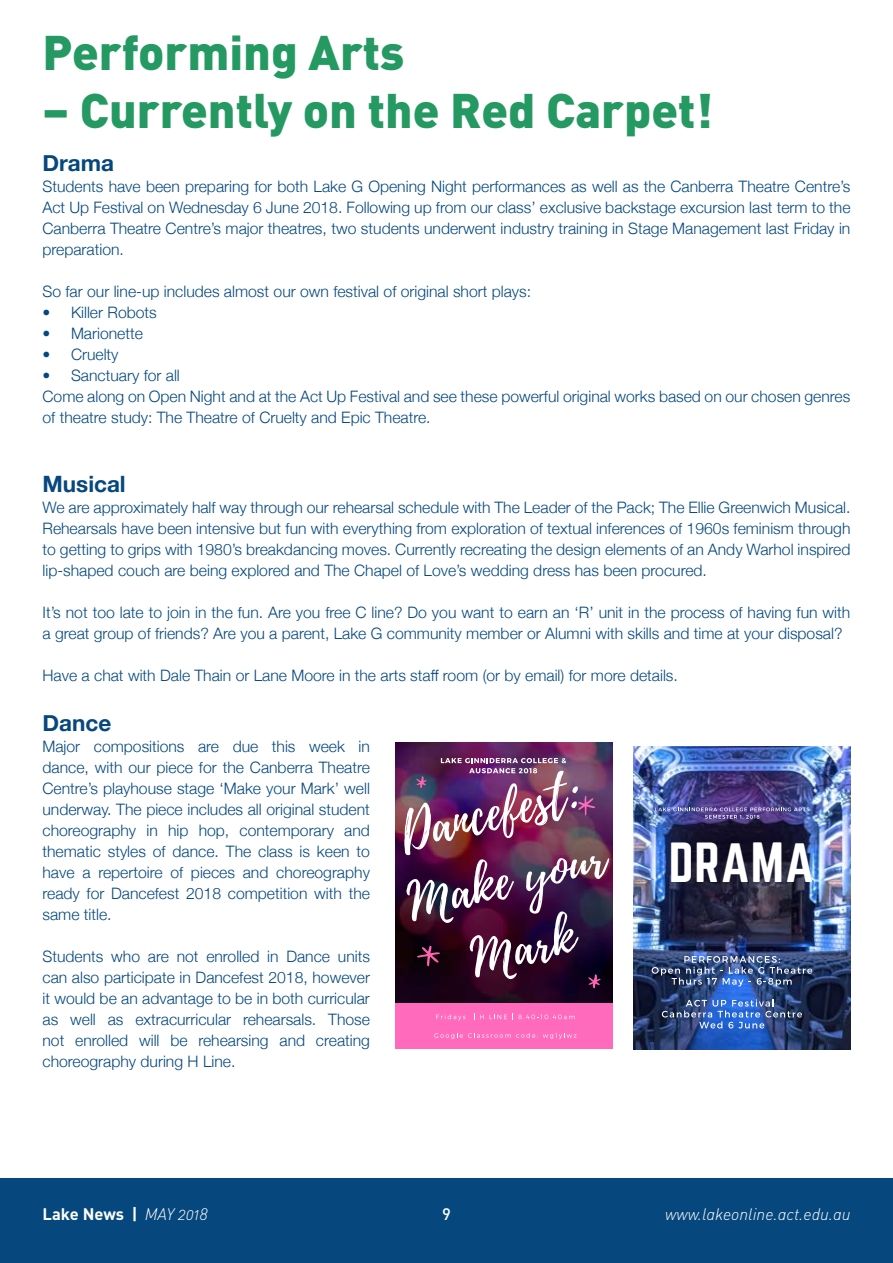
<style>
.page{position:relative;width:893px;height:1263px;background:#fff}
.page>*{position:absolute;margin:0;border:0;box-sizing:border-box;transform-origin:0 0}
.t1{font:49.5px "Norwester";letter-spacing:.02em;color:#fff}
.t2{font:900 48px "DIN";color:#259962}
.t3{font:700 22.5px "Helvetica Neue";color:#06487d}
.t4{font:16.5px "DIN Light Italic Alt";color:#fff}
.t5{font:700 16.5px "DIN";color:#fff}
.t6{font:500 16.5px "DIN";color:#fff}
.t7{font:300 15.75px/21px "Helvetica Neue";color:#06487d;text-align:justify}
.s1{font-family:"DIN Light Italic Alt";font-weight:400}
</style>
<div class="page">
<div style="left:0;top:1178px;width:893px;height:85px;background:#06487d"></div>
<img style="left:395px;top:742px;width:218px;height:261px">
<img style="left:404px;top:758px;width:205px;height:230px">
<div style="left:395px;top:1003px;width:218px;height:46px;background:#ff6abd"></div>
<svg style="left:436px;top:1014px;width:29px;height:6px"></svg>
<svg style="left:474px;top:1014px;width:10px;height:6px"></svg>
<svg style="left:490px;top:1014px;width:85px;height:6px"></svg>
<svg style="left:434px;top:1033px;width:143px;height:6px"></svg>
<img style="left:633px;top:746px;width:217px;height:303px">
<img style="left:652px;top:956px;width:160px;height:30px">
<img style="left:662px;top:999px;width:140px;height:29px">
<img style="left:655px;top:807px;width:154px;height:12px">
<h2 class="t2" style="left:43px;top:20px;width:363px">Performing Arts</h2>
<h2 class="t2" style="left:43px;top:78px;width:672px">– Currently on the Red Carpet!</h2>
<h3 class="t3" style="left:43px;top:145px;width:73px">Drama</h3>
<p class="t7" style="left:43px;top:174px;width:809px">Students have been preparing for both Lake G Opening Night performances as well as the Canberra Theatre Centre’s Act Up Festival on Wednesday 6 June 2018. Following up from our class’ exclusive backstage excursion last term to the Canberra Theatre Centre’s major theatres, two students underwent industry training in Stage Management last Friday in preparation.</p>
<p class="t7" style="left:43px;top:279px;width:490px">So far our line-up includes almost our own festival of original short plays:</p>
<p class="t7" style="left:43px;top:300px;width:116px">• Killer Robots</p>
<p class="t7" style="left:43px;top:321px;width:102px">• Marionette</p>
<p class="t7" style="left:43px;top:342px;width:78px">• Cruelty</p>
<p class="t7" style="left:43px;top:363px;width:809px;text-align:left">• Sanctuary for all<br>Come along on Open Night and at the Act Up Festival and see these powerful original works based on our chosen genres of theatre study: The Theatre of Cruelty and Epic Theatre.</p>
<h3 class="t3" style="left:43px;top:466px;width:85px">Musical</h3>
<p class="t7" style="left:43px;top:495px;width:809px">We are approximately half way through our rehearsal schedule with The Leader of the Pack; The Ellie Greenwich Musical.<br>Rehearsals have been intensive but fun with everything from exploration of textual inferences of 1960s feminism through to getting to grips with 1980’s breakdancing moves. Currently recreating the design elements of an Andy Warhol inspired lip-shaped couch are being explored and The Chapel of Love’s wedding dress has been procured.</p>
<p class="t7" style="left:43px;top:600px;width:809px">It’s not too late to join in the fun. Are you free C line? Do you want to earn an ‘R’ unit in the process of having fun with a great group of friends? Are you a parent, Lake G community member or Alumni with skills and time at your disposal?</p>
<p class="t7" style="left:43px;top:663px;width:637px">Have a chat with Dale Thain or Lane Moore in the arts staff room (or by email) for more details.</p>
<h3 class="t3" style="left:43px;top:705px;width:70px">Dance</h3>
<p class="t7" style="left:43px;top:735px;width:329px">Major compositions are due this week in dance, with our piece for the Canberra Theatre Centre’s playhouse stage ‘Make your Mark’ well underway. The piece includes all original student choreography in hip hop, contemporary and thematic styles of dance. The class is keen to have a repertoire of pieces and choreography ready for Dancefest 2018 competition with the same title.</p>
<p class="t7" style="left:43px;top:945px;width:329px">Students who are not enrolled in Dance units can also participate in Dancefest 2018, however it would be an advantage to be in both curricular as well as extracurricular rehearsals. Those not enrolled will be rehearsing and creating choreography during H Line.</p>
<h1 class="t1" style="left:669px;top:839px;width:147px">DRAMA</h1>
<p class="t5" style="left:43px;top:1204px;width:167px">Lake News | <span class="s1">MAY 2018</span></p>
<p class="t6" style="left:442px;top:1204px;width:10px">9</p>
<p class="t4" style="left:665px;top:1204px;width:187px">www.lakeonline.act.edu.au</p>
</div>
